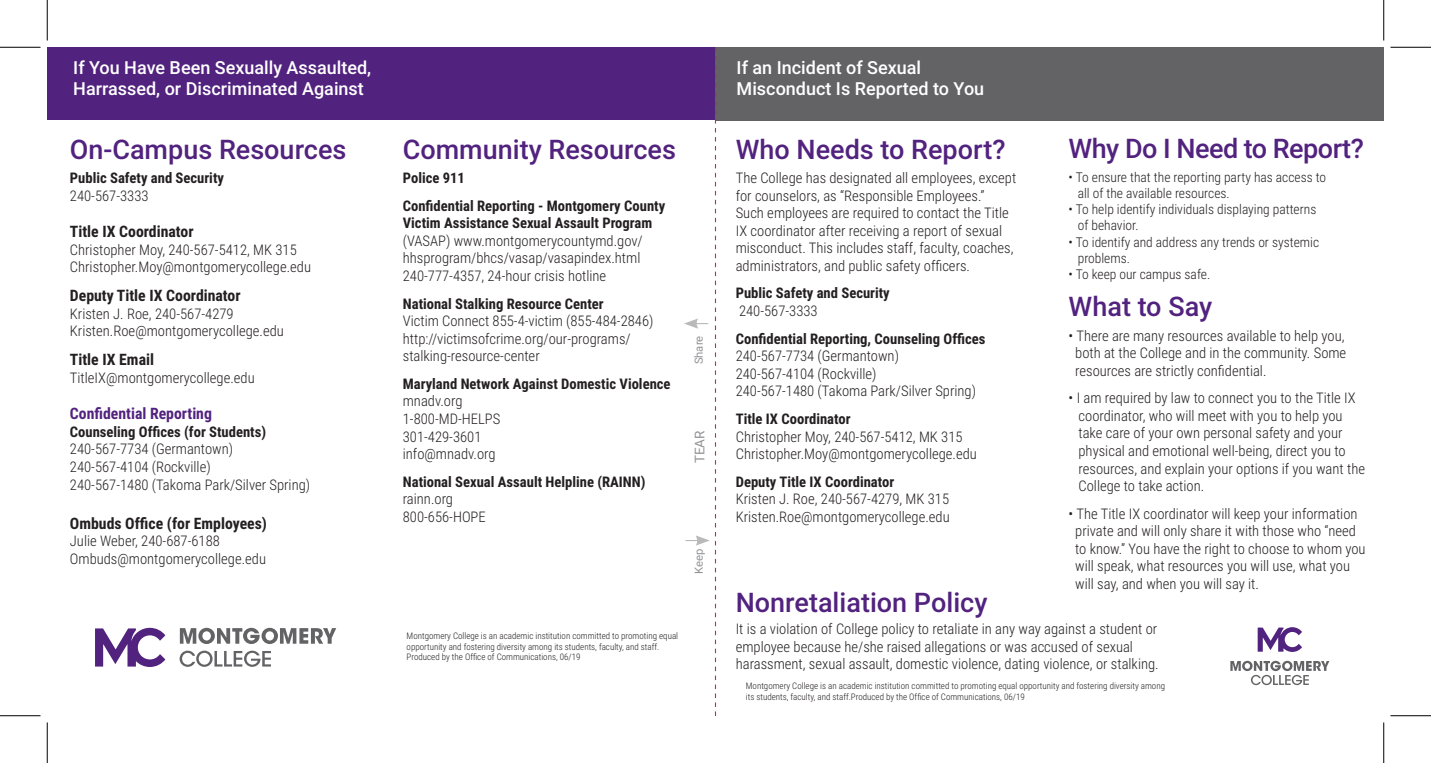
<style>
.page{position:relative;width:1431px;height:763px;background:#fff}
.page>*{position:absolute;margin:0;border:0;box-sizing:border-box;transform-origin:0 0}
.t1{font:500 27px "Roboto";color:#52227f}
.t2{font:500 27px "Roboto";letter-spacing:-.02em;color:#52227f}
.t3{font:500 18px "Roboto";color:#fff}
.t4{font:700 15.75px "Roboto Condensed";color:#231f20}
.t5{font:700 15.75px "Roboto Condensed";color:#52227f}
.t6{font:300 14.62px/17.6px "Roboto Condensed";color:#231f20}
.t7{font:700 14.62px/17.6px "Roboto Condensed";color:#231f20}
.t8{font:300 13.5px/16.2px "Roboto Condensed";color:#231f20}
.t9{font:13.5px "Roboto";color:#919396}
.t10{font:11.25px "Roboto";color:#919396}
.t11{font:300 9px/10.8px "Roboto Condensed";color:#231f20}
.s1{font-weight:300}
</style>
<div class="page">
<svg style="left:95px;top:628px;width:70px;height:39px"></svg>
<svg style="left:180px;top:628px;width:156px;height:16px"></svg>
<svg style="left:180px;top:650px;width:91px;height:17px"></svg>
<div style="left:47px;top:47px;width:670px;height:73px;background:#52227f"></div>
<div style="left:716px;top:47px;width:668px;height:73px;background:#636366"></div>
<svg style="left:1258px;top:627px;width:44px;height:25px"></svg>
<svg style="left:1230px;top:661px;width:99px;height:24px"></svg>
<svg style="left:684px;top:47px;width:32px;height:669px"></svg>
<hr style="left:0;top:47px;width:40px;height:1px;background:#000">
<hr style="left:1390px;top:47px;width:41px;height:1px;background:#000">
<hr style="left:0;top:715px;width:40px;height:1px;background:#000">
<hr style="left:1390px;top:715px;width:41px;height:1px;background:#000">
<hr style="left:47px;top:0;width:1px;height:40px;background:#000">
<hr style="left:47px;top:722px;width:1px;height:41px;background:#000">
<hr style="left:1383px;top:0;width:1px;height:40px;background:#000">
<hr style="left:1383px;top:722px;width:1px;height:41px;background:#000">
<p class="t3" style="left:73px;top:54px;width:300px">If You Have Been Sexually Assaulted,</p>
<p class="t3" style="left:73px;top:76px;width:292px">Harrassed, or Discriminated Against</p>
<p class="t3" style="left:737px;top:54px;width:186px">If an Incident of Sexual</p>
<p class="t3" style="left:737px;top:76px;width:249px">Misconduct Is Reported to You</p>
<p class="t1" style="left:70px;top:130px;width:278px">On-Campus Resources</p>
<p class="t2" style="left:1069px;top:129px;width:297px">Why Do I Need to Report?</p>
<p class="t8" style="left:1078px;top:168px;width:250px;text-indent:-9px">• To ensure that the reporting party has access to all of the available resources.</p>
<p class="t8" style="left:1078px;top:201px;width:240px;text-indent:-9px">• To help identify individuals displaying patterns of behavior.</p>
<p class="t8" style="left:1069px;top:233px;width:252px">• To identify and address any trends or systemic</p>
<p class="t8" style="left:1078px;top:249px;width:54px">problems.</p>
<p class="t8" style="left:1069px;top:265px;width:143px">• To keep our campus safe.</p>
<p class="t1" style="left:736px;top:130px;width:271px">Who Needs to Report?</p>
<p class="t6" style="left:736px;top:168px;width:282px">The College has designated all employees, except for counselors, as “Responsible Employees.” Such employees are required to contact the Title IX coordinator after receiving a report of sexual misconduct. This includes staff, faculty, coaches, administrators, and public safety officers.</p>
<p class="t7" style="left:736px;top:284px;width:156px">Public Safety and Security<br><span class="s1">240-567-3333</span></p>
<p class="t7" style="left:736px;top:329px;width:251px">Confidential Reporting, Counseling Offices</p>
<p class="t6" style="left:736px;top:347px;width:165px">240-567-7734 (Germantown)</p>
<p class="t6" style="left:736px;top:364px;width:142px">240-567-4104 (Rockville)</p>
<p class="t6" style="left:736px;top:382px;width:242px">240-567-1480 (Takoma Park/Silver Spring)</p>
<p class="t7" style="left:736px;top:409px;width:116px">Title IX Coordinator</p>
<p class="t6" style="left:736px;top:427px;width:228px">Christopher Moy, 240-567-5412, MK 315</p>
<p class="t6" style="left:736px;top:444px;width:243px">Christopher.Moy@montgomerycollege.edu</p>
<p class="t7" style="left:736px;top:472px;width:160px">Deputy Title IX Coordinator</p>
<p class="t6" style="left:736px;top:490px;width:215px">Kristen J. Roe, 240-567-4279, MK 315</p>
<p class="t6" style="left:736px;top:507px;width:216px">Kristen.Roe@montgomerycollege.edu</p>
<p class="t1" style="left:403px;top:130px;width:275px">Community Resources</p>
<p class="t7" style="left:70px;top:168px;width:156px">Public Safety and Security<br><span class="s1">240-567-3333</span></p>
<p class="t4" style="left:70px;top:220px;width:125px">Title IX Coordinator</p>
<p class="t6" style="left:70px;top:240px;width:228px">Christopher Moy, 240-567-5412, MK 315</p>
<p class="t6" style="left:70px;top:257px;width:243px">Christopher.Moy@montgomerycollege.edu</p>
<p class="t4" style="left:70px;top:284px;width:172px">Deputy Title IX Coordinator</p>
<p class="t6" style="left:70px;top:304px;width:165px">Kristen J. Roe, 240-567-4279</p>
<p class="t6" style="left:70px;top:322px;width:216px">Kristen.Roe@montgomerycollege.edu</p>
<p class="t4" style="left:70px;top:349px;width:86px">Title IX Email</p>
<p class="t6" style="left:70px;top:368px;width:186px">TitleIX@montgomerycollege.edu</p>
<p class="t5" style="left:70px;top:403px;width:144px">Confidential Reporting</p>
<p class="t7" style="left:70px;top:422px;width:198px">Counseling Offices (for Students)</p>
<p class="t6" style="left:70px;top:440px;width:165px">240-567-7734 (Germantown)</p>
<p class="t6" style="left:70px;top:457px;width:142px">240-567-4104 (Rockville)</p>
<p class="t6" style="left:70px;top:475px;width:242px">240-567-1480 (Takoma Park/Silver Spring)</p>
<p class="t4" style="left:70px;top:512px;width:199px">Ombuds Office (for Employees)</p>
<p class="t6" style="left:70px;top:532px;width:152px">Julie Weber, 240-687-6188</p>
<p class="t6" style="left:70px;top:549px;width:198px">Ombuds@montgomerycollege.edu</p>
<p class="t7" style="left:403px;top:168px;width:64px">Police 911</p>
<p class="t7" style="left:403px;top:196px;width:264px">Confidential Reporting - Montgomery County<br>Victim Assistance Sexual Assault Program</p>
<p class="t6" style="left:403px;top:231px;width:242px">(VASAP) www.montgomerycountymd.gov/ hhsprogram/bhcs/vasap/vasapindex.html<br>240-777-4357, 24-hour crisis hotline</p>
<p class="t7" style="left:403px;top:294px;width:202px">National Stalking Resource Center</p>
<p class="t6" style="left:403px;top:311px;width:252px">Victim Connect 855-4-victim (855-484-2846)</p>
<p class="t6" style="left:403px;top:329px;width:229px">http://victimsofcrime.org/our-programs/</p>
<p class="t6" style="left:403px;top:347px;width:138px">stalking-resource-center</p>
<p class="t7" style="left:403px;top:374px;width:269px">Maryland Network Against Domestic Violence</p>
<p class="t6" style="left:403px;top:392px;width:61px">mnadv.org</p>
<p class="t6" style="left:403px;top:409px;width:99px">1-800-MD-HELPS</p>
<p class="t6" style="left:403px;top:427px;width:80px">301-429-3601</p>
<p class="t6" style="left:403px;top:444px;width:94px">info@mnadv.org</p>
<p class="t7" style="left:403px;top:472px;width:244px">National Sexual Assault Helpline (RAINN)</p>
<p class="t6" style="left:403px;top:490px;width:52px">rainn.org</p>
<p class="t6" style="left:403px;top:507px;width:84px">800-656-HOPE</p>
<p class="t1" style="left:1069px;top:288px;width:145px">What to Say</p>
<p class="t6" style="left:1069px;top:326px;width:277px">• There are many resources available to help you,</p>
<p class="t6" style="left:1075px;top:343px;width:273px">both at the College and in the community. Some</p>
<p class="t6" style="left:1075px;top:361px;width:193px">resources are strictly confidential.</p>
<p class="t6" style="left:1069px;top:389px;width:288px">• I am required by law to connect you to the Title IX</p>
<p class="t6" style="left:1079px;top:406px;width:266px">coordinator, who will meet with you to help you</p>
<p class="t6" style="left:1079px;top:424px;width:266px">take care of your own personal safety and your</p>
<p class="t6" style="left:1079px;top:441px;width:269px">physical and emotional well-being, direct you to</p>
<p class="t6" style="left:1079px;top:459px;width:288px">resources, and explain your options if you want the</p>
<p class="t6" style="left:1079px;top:476px;width:127px">College to take action.</p>
<p class="t6" style="left:1069px;top:504px;width:290px">• The Title IX coordinator will keep your information</p>
<p class="t6" style="left:1075px;top:522px;width:282px">private and will only share it with those who “need</p>
<p class="t6" style="left:1075px;top:539px;width:292px">to know.” You have the right to choose to whom you</p>
<p class="t6" style="left:1075px;top:557px;width:276px">will speak, what resources you will use, what you</p>
<p class="t6" style="left:1075px;top:574px;width:185px">will say, and when you will say it.</p>
<p class="t10" style="left:691px;top:364px;width:30px;rotate:-90deg">Share</p>
<p class="t9" style="left:690px;top:463px;width:34px;rotate:-90deg">TEAR</p>
<p class="t10" style="left:691px;top:574px;width:27px;rotate:-90deg">Keep</p>
<p class="t1" style="left:736px;top:583px;width:253px">Nonretaliation Policy</p>
<p class="t6" style="left:736px;top:619px;width:423px">It is a violation of College policy to retaliate in any way against a student or</p>
<p class="t6" style="left:736px;top:637px;width:399px">employee because he/she raised allegations or was accused of sexual</p>
<p class="t6" style="left:736px;top:654px;width:424px">harassment, sexual assault, domestic violence, dating violence, or stalking.</p>
<p class="t11" style="left:746px;top:680px;width:421px">Montgomery College is an academic institution committed to promoting equal opportunity and fostering diversity among</p>
<p class="t11" style="left:746px;top:690px;width:280px">its students, faculty, and staff.Produced by the Office of Communications, 06/19</p>
<p class="t11" style="left:407px;top:630px;width:273px">Montgomery College is an academic institution committed to promoting equal opportunity and fostering diversity among its students, faculty, and staff.</p>
<p class="t11" style="left:407px;top:651px;width:175px">Produced by the Office of Communications, 06/19</p>
</div>
